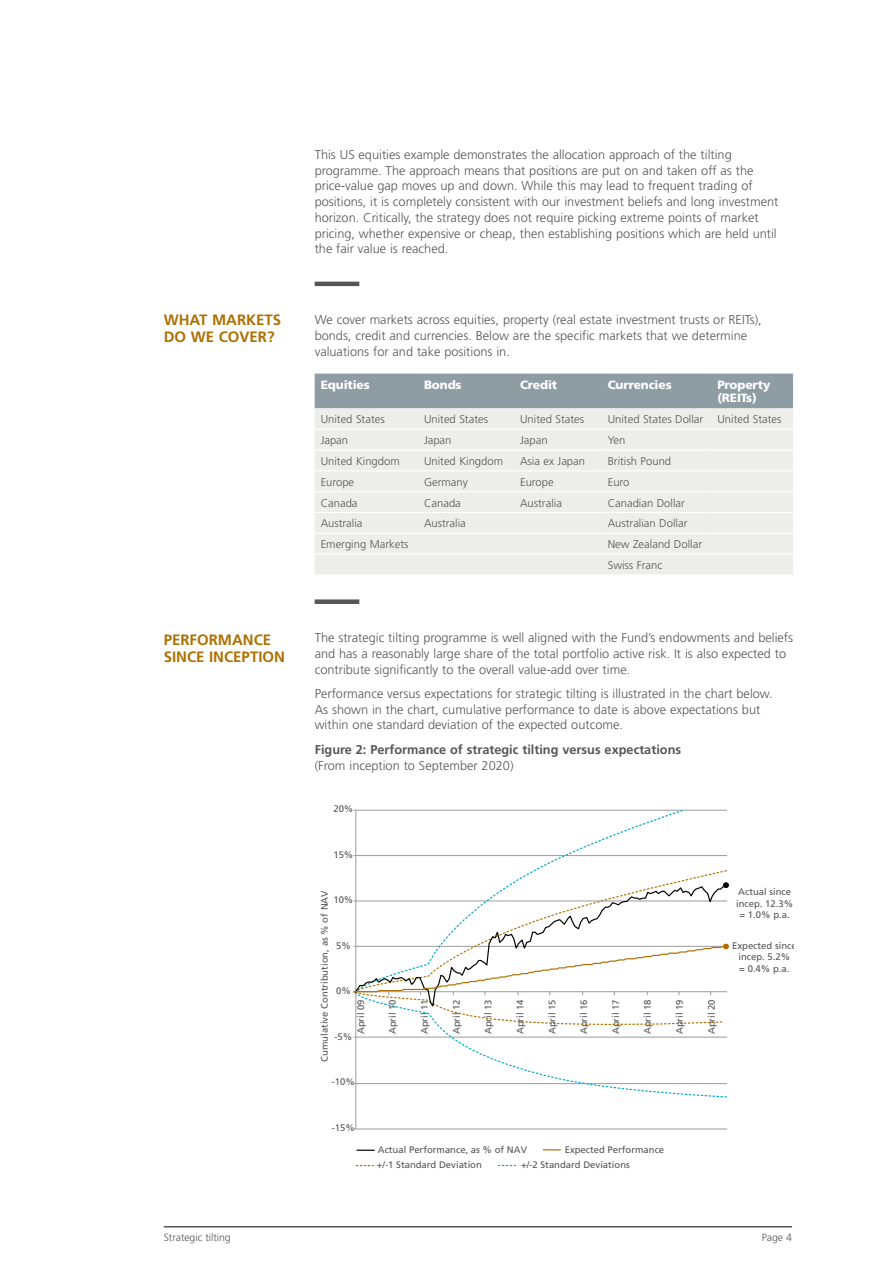
<style>
.page{position:relative;width:893px;height:1263px;background:#fff}
.page>*{position:absolute;margin:0;border:0;box-sizing:border-box;transform-origin:0 0}
.Subhead-1{font:700 15px/16.5px "Frutiger";color:#ae7000}
.Body{font:300 12.75px/15.8px "Frutiger";color:#565655}
.Body_with_line_above{font:300 12.75px/15.8px "Frutiger";color:#565655}
.Body-2{font:700 12.75px/15.8px "Frutiger";color:#565655}
.colomn_headers1{font:900 12px/13.5px "Frutiger";letter-spacing:-.01em;color:#fff}
.Body-3{font:300 11.25px "Frutiger";color:#565655}
.t1{font:300 10.5px "Frutiger";letter-spacing:-.005em;color:#565655}
.t2{font:9.45px/11.4px "Frutiger";color:#565655;text-align:center}
.s1{font-weight:300}
</style>
<div class="page">
<hr style="left:164px;top:1226px;width:628px;height:1px;background:#000">
<hr style="left:315px;top:282px;width:44px;height:4px;background:#565655">
<div style="left:315px;top:599px;width:44px;height:5px;background:#565655"></div>
<div style="left:315px;top:374px;width:478px;height:34px;background:#8e9da4"></div>
<div style="left:315px;top:408px;width:478px;height:166px;background:#ededea"></div>
<hr style="left:315px;top:429px;width:103px;height:1px;background:#fff">
<hr style="left:418px;top:429px;width:96px;height:1px;background:#fff">
<hr style="left:514px;top:429px;width:88px;height:1px;background:#fff">
<hr style="left:602px;top:429px;width:109px;height:1px;background:#fff">
<hr style="left:711px;top:429px;width:82px;height:1px;background:#fff">
<hr style="left:315px;top:449px;width:103px;height:2px;background:#fff">
<hr style="left:418px;top:449px;width:96px;height:2px;background:#fff">
<hr style="left:514px;top:449px;width:88px;height:2px;background:#fff">
<hr style="left:602px;top:449px;width:109px;height:2px;background:#fff">
<hr style="left:711px;top:449px;width:82px;height:2px;background:#fff">
<hr style="left:315px;top:470px;width:103px;height:1px;background:#fff">
<hr style="left:418px;top:470px;width:96px;height:1px;background:#fff">
<hr style="left:514px;top:470px;width:88px;height:1px;background:#fff">
<hr style="left:602px;top:470px;width:109px;height:1px;background:#fff">
<hr style="left:711px;top:470px;width:82px;height:1px;background:#fff">
<hr style="left:315px;top:491px;width:103px;height:1px;background:#fff">
<hr style="left:418px;top:491px;width:96px;height:1px;background:#fff">
<hr style="left:514px;top:491px;width:88px;height:1px;background:#fff">
<hr style="left:602px;top:491px;width:109px;height:1px;background:#fff">
<hr style="left:711px;top:491px;width:82px;height:1px;background:#fff">
<hr style="left:315px;top:512px;width:103px;height:1px;background:#fff">
<hr style="left:418px;top:512px;width:96px;height:1px;background:#fff">
<hr style="left:514px;top:512px;width:88px;height:1px;background:#fff">
<hr style="left:602px;top:512px;width:109px;height:1px;background:#fff">
<hr style="left:711px;top:512px;width:82px;height:1px;background:#fff">
<hr style="left:315px;top:533px;width:103px;height:1px;background:#fff">
<hr style="left:418px;top:533px;width:96px;height:1px;background:#fff">
<hr style="left:514px;top:533px;width:88px;height:1px;background:#fff">
<hr style="left:602px;top:533px;width:109px;height:1px;background:#fff">
<hr style="left:711px;top:533px;width:82px;height:1px;background:#fff">
<hr style="left:315px;top:554px;width:103px;height:1px;background:#fff">
<hr style="left:418px;top:554px;width:96px;height:1px;background:#fff">
<hr style="left:514px;top:554px;width:88px;height:1px;background:#fff">
<hr style="left:602px;top:554px;width:109px;height:1px;background:#fff">
<hr style="left:711px;top:554px;width:82px;height:1px;background:#fff">
<hr style="left:356px;top:1129px;width:371px;height:1px;background:#9c9c9c">
<hr style="left:356px;top:810px;width:1px;height:319px;background:#9c9c9c">
<svg style="left:357px;top:1149px;width:17px;height:2px"></svg>
<svg style="left:543px;top:1149px;width:17px;height:1px"></svg>
<svg style="left:356px;top:1165px;width:18px;height:1px"></svg>
<svg style="left:498px;top:1165px;width:18px;height:1px"></svg>
<svg style="left:355px;top:809px;width:373px;height:289px"></svg>
<svg style="left:355px;top:870px;width:372px;height:157px"></svg>
<svg style="left:354px;top:884px;width:374px;height:125px"></svg>
<svg style="left:353px;top:944px;width:376px;height:51px"></svg>
<p class="Subhead-1" style="left:164px;top:311px;width:119px">WHAT MARKETS<br>DO WE COVER?</p>
<p class="Subhead-1" style="left:164px;top:632px;width:123px">PERFORMANCE<br>SINCE INCEPTION</p>
<p class="Body" style="left:315px;top:147px;width:465px">This US equities example demonstrates the allocation approach of the tilting programme. The approach means that positions are put on and taken off as the price-value gap moves up and down. While this may lead to frequent trading of positions, it is completely consistent with our investment beliefs and long investment horizon. Critically, the strategy does not require picking extreme points of market pricing, whether expensive or cheap, then establishing positions which are held until the fair value is reached.</p>
<p class="Body_with_line_above" style="left:315px;top:312px;width:449px">We cover markets across equities, property (real estate investment trusts or REITs), bonds, credit and currencies. Below are the specific markets that we determine valuations for and take positions in.</p>
<p class="colomn_headers1" style="left:321px;top:378px;width:51px">Equities</p>
<p class="colomn_headers1" style="left:424px;top:378px;width:39px">Bonds</p>
<p class="colomn_headers1" style="left:520px;top:378px;width:39px">Credit</p>
<p class="colomn_headers1" style="left:608px;top:378px;width:66px">Currencies</p>
<p class="colomn_headers1" style="left:717px;top:378px;width:54px">Property (REITs)</p>
<p class="Body-3" style="left:321px;top:413px;width:66px">United States</p>
<p class="Body-3" style="left:424px;top:413px;width:66px">United States</p>
<p class="Body-3" style="left:520px;top:413px;width:66px">United States</p>
<p class="Body-3" style="left:608px;top:413px;width:97px">United States Dollar</p>
<p class="Body-3" style="left:717px;top:413px;width:66px">United States</p>
<p class="Body-3" style="left:321px;top:434px;width:29px">Japan</p>
<p class="Body-3" style="left:424px;top:434px;width:29px">Japan</p>
<p class="Body-3" style="left:520px;top:434px;width:29px">Japan</p>
<p class="Body-3" style="left:608px;top:434px;width:19px">Yen</p>
<p class="Body-3" style="left:321px;top:455px;width:81px">United Kingdom</p>
<p class="Body-3" style="left:424px;top:455px;width:81px">United Kingdom</p>
<p class="Body-3" style="left:520px;top:455px;width:67px">Asia ex Japan</p>
<p class="Body-3" style="left:608px;top:455px;width:65px">British Pound</p>
<p class="Body-3" style="left:321px;top:475px;width:35px">Europe</p>
<p class="Body-3" style="left:424px;top:475px;width:45px">Germany</p>
<p class="Body-3" style="left:520px;top:475px;width:35px">Europe</p>
<p class="Body-3" style="left:608px;top:475px;width:23px">Euro</p>
<p class="Body-3" style="left:321px;top:496px;width:38px">Canada</p>
<p class="Body-3" style="left:424px;top:496px;width:38px">Canada</p>
<p class="Body-3" style="left:520px;top:496px;width:43px">Australia</p>
<p class="Body-3" style="left:608px;top:496px;width:79px">Canadian Dollar</p>
<p class="Body-3" style="left:321px;top:517px;width:43px">Australia</p>
<p class="Body-3" style="left:424px;top:517px;width:43px">Australia</p>
<p class="Body-3" style="left:608px;top:517px;width:81px">Australian Dollar</p>
<p class="Body-3" style="left:321px;top:538px;width:89px">Emerging Markets</p>
<p class="Body-3" style="left:608px;top:538px;width:96px">New Zealand Dollar</p>
<p class="Body-3" style="left:608px;top:559px;width:56px">Swiss Franc</p>
<p class="Body_with_line_above" style="left:315px;top:630px;width:480px">The strategic tilting programme is well aligned with the Fund’s endowments and beliefs and has a reasonably large share of the total portfolio active risk. It is also expected to contribute significantly to the overall value-add over time.</p>
<p class="Body" style="left:315px;top:686px;width:459px">Performance versus expectations for strategic tilting is illustrated in the chart below.<br>As shown in the chart, cumulative performance to date is above expectations but within one standard deviation of the expected outcome.</p>
<p class="Body-2" style="left:315px;top:741px;width:368px">Figure 2: Performance of strategic tilting versus expectations <span class="s1">(From inception to September 2020)</span></p>
<p class="t2" style="left:333px;top:803px;width:22px">20%</p>
<p class="t2" style="left:333px;top:849px;width:22px">15%</p>
<p class="t2" style="left:319px;top:1062px;width:173px;rotate:-90deg">Cumulative Contribution, as % of NAV</p>
<p class="t2" style="left:333px;top:894px;width:22px">10%</p>
<p class="t2" style="left:336px;top:940px;width:16px">5%</p>
<p class="t2" style="left:336px;top:985px;width:16px">0%</p>
<p class="t2" style="left:355px;top:1034px;width:36px;rotate:-90deg">April 09</p>
<p class="t2" style="left:387px;top:1034px;width:36px;rotate:-90deg">April 10</p>
<p class="t2" style="left:419px;top:1034px;width:36px;rotate:-90deg">April 11</p>
<p class="t2" style="left:451px;top:1034px;width:36px;rotate:-90deg">April 12</p>
<p class="t2" style="left:482px;top:1034px;width:36px;rotate:-90deg">April 13</p>
<p class="t2" style="left:514px;top:1034px;width:36px;rotate:-90deg">April 14</p>
<p class="t2" style="left:546px;top:1034px;width:36px;rotate:-90deg">April 15</p>
<p class="t2" style="left:578px;top:1034px;width:36px;rotate:-90deg">April 16</p>
<p class="t2" style="left:610px;top:1034px;width:36px;rotate:-90deg">April 17</p>
<p class="t2" style="left:642px;top:1034px;width:36px;rotate:-90deg">April 18</p>
<p class="t2" style="left:674px;top:1034px;width:36px;rotate:-90deg">April 19</p>
<p class="t2" style="left:706px;top:1034px;width:36px;rotate:-90deg">April 20</p>
<p class="t2" style="left:334px;top:1031px;width:19px">-5%</p>
<p class="t2" style="left:332px;top:1076px;width:25px">-10%</p>
<p class="t2" style="left:332px;top:1122px;width:25px">-15%</p>
<p class="t2" style="left:378px;top:1144px;width:151px">Actual Performance, as % of NAV</p>
<p class="t2" style="left:565px;top:1144px;width:101px">Expected Performance</p>
<p class="t2" style="left:377px;top:1159px;width:107px">+/-1 Standard Deviation</p>
<p class="t2" style="left:521px;top:1159px;width:110px">+/-2 Standard Deviations</p>
<p class="t2" style="left:736px;top:886px;width:59px">Actual since incep. 12.3% = 1.0% p.a.</p>
<p class="t2" style="left:732px;top:940px;width:66px">Expected since incep. 5.2%<br>= 0.4% p.a.</p>
<p class="t1" style="left:164px;top:1232px;width:69px">Strategic tilting</p>
<p class="t1" style="left:762px;top:1232px;width:32px">Page 4</p>
</div>
